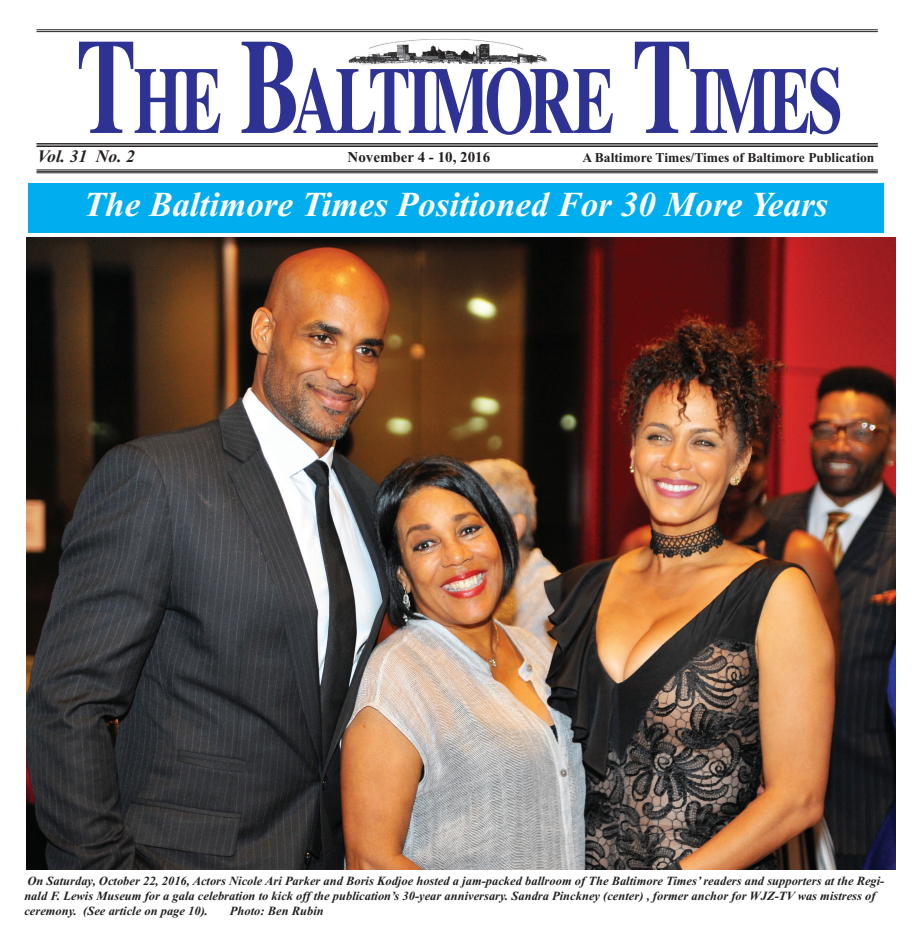
<style>
.page{position:relative;width:917px;height:947px;background:#fff}
.page>*{position:absolute;margin:0;border:0;box-sizing:border-box;transform-origin:0 0}
.t1{font:94.5px "Times Bold+T42+DXNLOR";letter-spacing:-.04em;color:#2e3393;scale:.67 1}
.t2{font:italic 700 35px "Times New Roman";color:#fff}
.t3{font:italic 700 17.5px "Times New Roman";color:#231f20}
.t4{font:16.88px "Times New Roman PS Bold MT+T42+BMYQCL";color:#231f20}
.t5{font:15.75px "Times New Roman PS Bold Italic MT+T42+WVFWAV";color:#231f20}
.t6{font:700 15px "Times New Roman";color:#231f20}
.t7{font:13.5px "Times New Roman PS Bold MT+T42+BMYQCL";color:#231f20}
.t8{font:italic 700 12.5px/15px "Times New Roman";color:#231f20}
.s1{font-size:135px}
</style>
<div class="page">
<hr style="left:36px;top:30px;width:841px;height:1px;background:#231f20">
<hr style="left:36px;top:31px;width:841px;height:1px;background:#231f20">
<hr style="left:36px;top:170px;width:841px;height:1px;background:#231f20">
<hr style="left:36px;top:171px;width:841px;height:1px;background:#231f20">
<hr style="left:36px;top:173px;width:841px;height:1px;background:#231f20">
<hr style="left:36px;top:143px;width:841px;height:1px;background:#231f20">
<hr style="left:36px;top:145px;width:841px;height:1px;background:#231f20">
<hr style="left:36px;top:146px;width:841px;height:1px;background:#231f20">
<img style="left:348px;top:39px;width:199px;height:26px">
<img style="left:26px;top:237px;width:868px;height:632px">
<div style="left:28px;top:183px;width:855px;height:50px;background:#00aeef"></div>
<p class="t1" style="left:77px;top:68px;width:1144px"><span class="s1">T</span>HE <span class="s1">B</span>ALTIMORE <span class="s1">T</span>IMES</p>
<p class="t5" style="left:36px;top:146px;width:89px">Vol. 25 No. 7</p>
<p class="t3" style="left:38px;top:150px;width:99px">Vol. 31 No. 2</p>
<p class="t6" style="left:347px;top:148px;width:144px">November 4 - 10, 2016</p>
<p class="t4" style="left:349px;top:151px;width:152px">December 3 - 9, 2010</p>
<p class="t7" style="left:582px;top:153px;width:293px">A Baltimore Times/Times of Baltimore Publication</p>
<p class="t2" style="left:84px;top:192px;width:745px">The Baltimore Times Positioned For 30 More Years</p>
<p class="t8" style="left:24px;top:874px;width:861px">On Saturday, October 22, 2016, Actors Nicole Ari Parker and Boris Kodjoe hosted a jam-packed ballroom of The Baltimore Times’ readers and supporters at the Regi&shy;nald F. Lewis Museum for a gala celebration to kick off the publication’s 30-year anniversary. Sandra Pinckney (center) , former anchor for WJZ-TV was mistress of ceremony. (See article on page 10).</p>
<p class="t8" style="left:230px;top:904px;width:95px">Photo: Ben Rubin</p>
</div>
